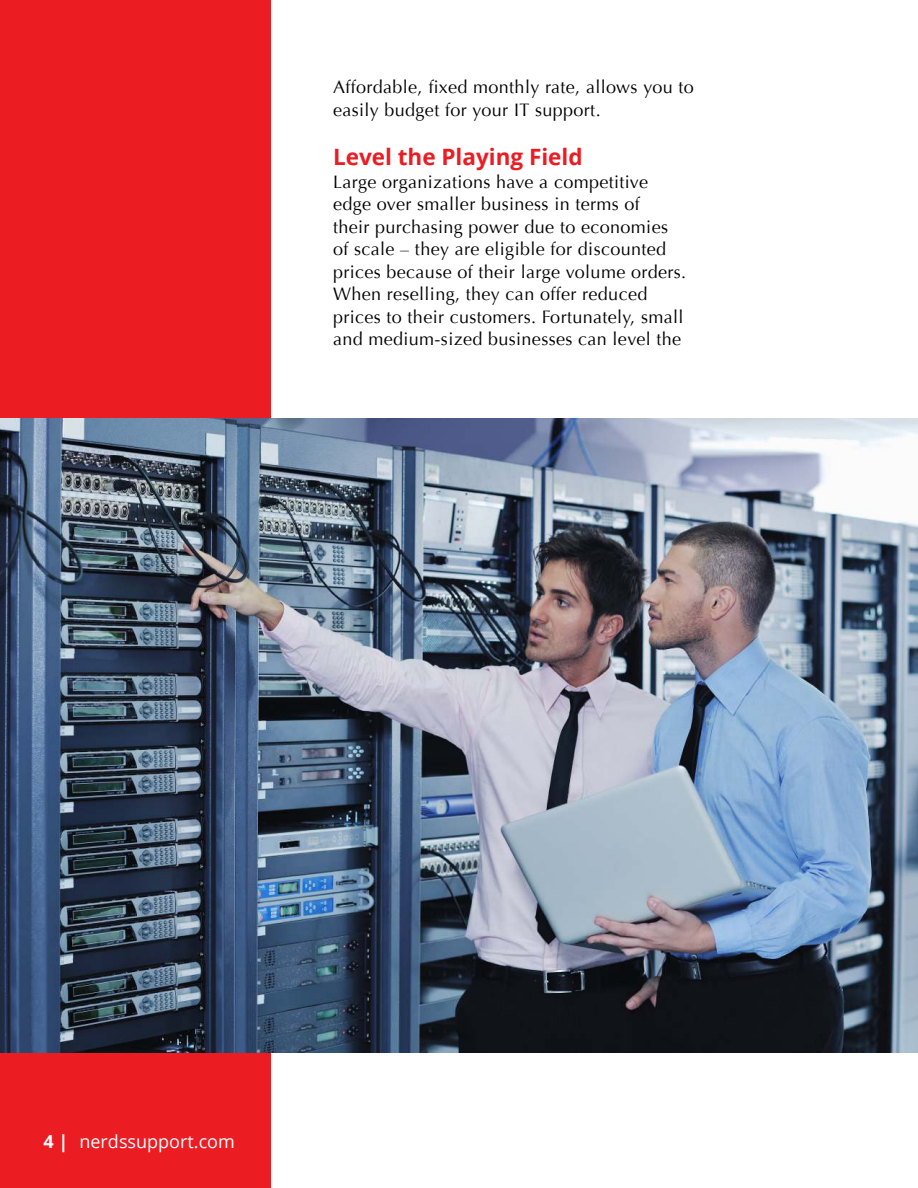
<style>
.page{position:relative;width:918px;height:1188px;background:#fff}
.page>*{position:absolute;margin:0;border:0;box-sizing:border-box;transform-origin:0 0}
.t1{font:700 22.5px "Open Sans";color:#ec1c23}
.t2{font:18px/22.5px "Optima";letter-spacing:.02em;color:#000}
.t3{font:18px "Open Sans";color:#fff}
.s1{font-weight:700}
</style>
<div class="page">
<div style="left:0;top:1px;width:271px;height:1187px;background:#ec1c23"></div>
<img style="left:0;top:418px;width:918px;height:635px">
<p class="t2" style="left:333px;top:76px;width:362px">Affordable, fixed monthly rate, allows you to easily budget for your IT support.</p>
<p class="t1" style="left:333px;top:148px;width:251px">Level the Playing Field</p>
<p class="t2" style="left:333px;top:172px;width:355px">Large organizations have a competitive edge over smaller business in terms of<br>their purchasing power due to economies of scale – they are eligible for discounted prices because of their large volume orders.<br>When reselling, they can offer reduced prices to their customers. Fortunately, small and medium-sized businesses can level the</p>
<p class="t3" style="left:44px;top:1134px;width:193px"><span class="s1">4 |</span> nerdssupport.com</p>
</div>
